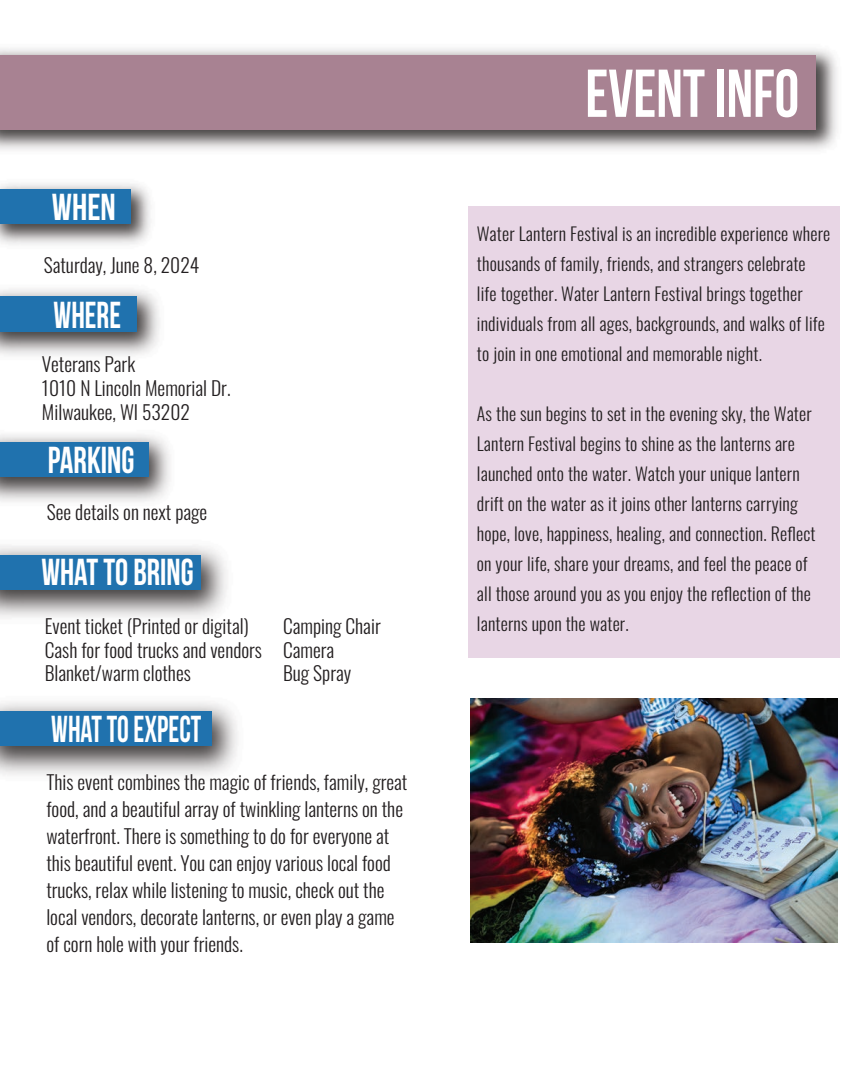
<style>
.page{position:relative;width:864px;height:1080px;background:#fff}
.page>*{position:absolute;margin:0;border:0;box-sizing:border-box;transform-origin:0 0}
.t1{font:700 67.5px "Bebas Neue";color:#fff;scale:.92 1}
.t2{font:700 37.5px "Bebas Neue";color:#fff;scale:.79 1}
.t3{font:700 37.5px "Bebas Neue";color:#fff;scale:.88 1}
.t4{font:700 37.5px "Bebas Neue";color:#fff;scale:.89 1}
.t5{font:700 37.5px "Bebas Neue";color:#fff;scale:.84 1}
.t6{font:700 37.5px "Bebas Neue";color:#fff;scale:.95 1}
.t7{font:700 34.65px "Bebas Neue";color:#fff;scale:1.05 1}
.t8{font:300 19.5px/27px "Oswald";color:#231f20}
.t9{font:300 18px/30px "Oswald";letter-spacing:.01em;color:#231f20}
</style>
<div class="page">
<img style="left:0;top:48px;width:837px;height:102px">
<div style="left:0;top:55px;width:816px;height:75px;background:#a88292"></div>
<img style="left:0;top:183px;width:151px;height:62px">
<div style="left:0;top:190px;width:130px;height:34px;background:#2072ae"></div>
<img style="left:0;top:289px;width:160px;height:67px">
<div style="left:0;top:297px;width:137px;height:35px;background:#2072ae"></div>
<img style="left:0;top:434px;width:170px;height:68px">
<div style="left:0;top:443px;width:148px;height:34px;background:#2072ae"></div>
<img style="left:0;top:545px;width:227px;height:73px">
<div style="left:0;top:555px;width:200px;height:35px;background:#2072ae"></div>
<img style="left:0;top:702px;width:238px;height:73px">
<div style="left:0;top:712px;width:211px;height:34px;background:#2072ae"></div>
<div style="left:468px;top:206px;width:372px;height:452px;background:#e8d6e5"></div>
<img style="left:470px;top:698px;width:367px;height:245px">
<h2 class="t6" style="left:52px;top:186px;width:69px">WHEN</h2>
<h3 class="t7" style="left:67px;top:188px;width:63px">WHEN</h3>
<p class="t8" style="left:44px;top:250px;width:157px">Saturday, June 8, 2024</p>
<h2 class="t5" style="left:54px;top:294px;width:82px">WHERE</h2>
<p class="t8" style="left:42px;top:350px;width:190px;line-height:24px">Veterans Park<br>1010 N Lincoln Memorial Dr.<br>Milwaukee, WI 53202</p>
<h2 class="t4" style="left:48px;top:440px;width:99px">PARKING</h2>
<p class="t8" style="left:47px;top:496px;width:162px">See details on next page</p>
<h2 class="t3" style="left:41px;top:551px;width:175px">WHAT TO BRING</h2>
<p class="t8" style="left:45px;top:612px;width:219px;line-height:23.4px">Event ticket (Printed or digital)<br>Cash for food trucks and vendors<br>Blanket/warm clothes</p>
<p class="t8" style="left:283px;top:612px;width:99px;line-height:23.4px">Camping Chair<br>Camera<br>Bug Spray</p>
<h2 class="t2" style="left:51px;top:709px;width:191px">WHAT TO EXPECT</h2>
<p class="t8" style="left:46px;top:766px;width:362px">This event combines the magic of friends, family, great food, and a beautiful array of twinkling lanterns on the waterfront. There is something to do for everyone at this beautiful event. You can enjoy various local food trucks, relax while listening to music, check out the local vendors, decorate lanterns, or even play a game of corn hole with your friends.</p>
<h1 class="t1" style="left:585px;top:57px;width:234px">EVENT INFO</h1>
<p class="t9" style="left:477px;top:216px;width:355px">Water Lantern Festival is an incredible experience where thousands of family, friends, and strangers celebrate<br>life together. Water Lantern Festival brings together individuals from all ages, backgrounds, and walks of life to join in one emotional and memorable night.</p>
<p class="t9" style="left:477px;top:396px;width:340px">As the sun begins to set in the evening sky, the Water Lantern Festival begins to shine as the lanterns are launched onto the water. Watch your unique lantern drift on the water as it joins other lanterns carrying hope, love, happiness, healing, and connection. Reflect on your life, share your dreams, and feel the peace of all those around you as you enjoy the reflection of the lanterns upon the water.</p>
</div>
